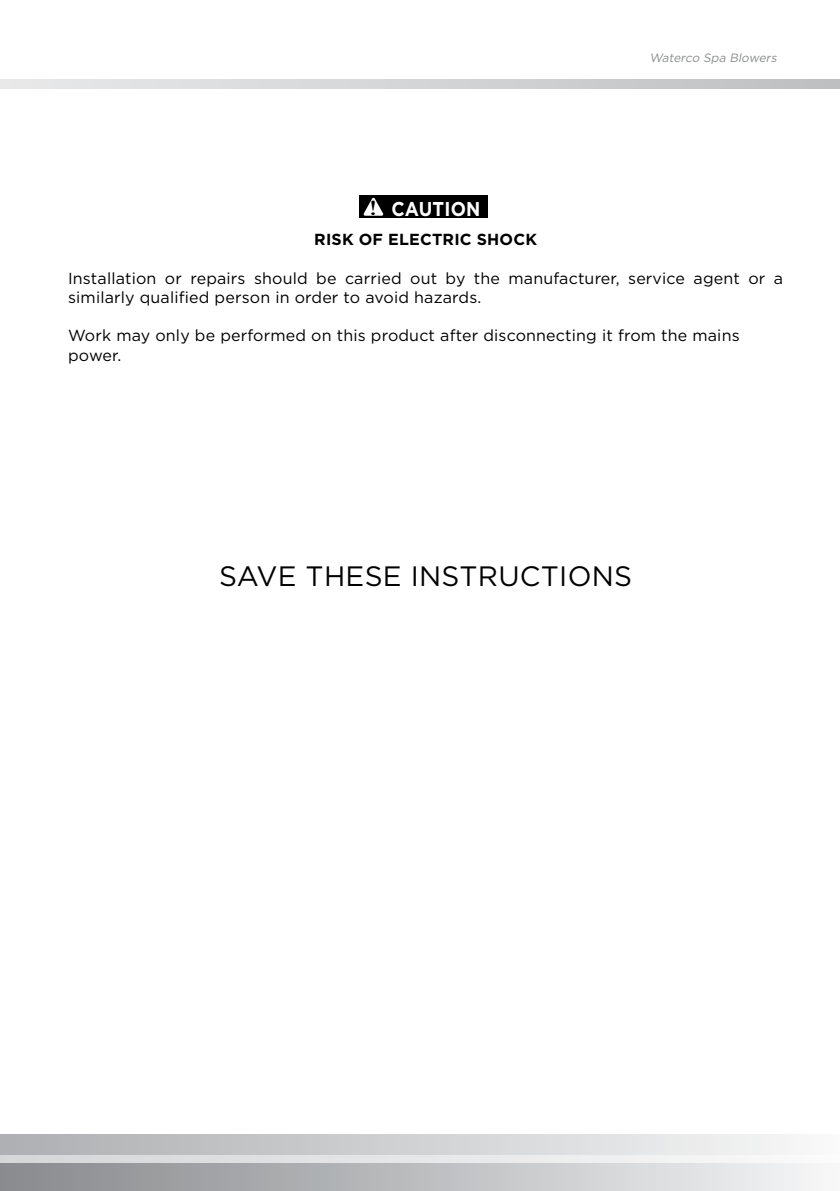
<style>
.page{position:relative;width:840px;height:1191px;background:#fff}
.page>*{position:absolute;margin:0;border:0;box-sizing:border-box;transform-origin:0 0}
.t1{font:28px "Gotham HTF";letter-spacing:.01em;color:#000}
.t2{font:700 20px "Gotham HTF";letter-spacing:.01em;color:#fff;scale:.9 1}
.t3{font:16px/19.2px "Gotham HTF";letter-spacing:.01em;color:#000}
.t4{font:700 16px "Gotham HTF";letter-spacing:.01em;color:#000}
.t5{font:italic 12px "Gotham HTF";color:#8a8c8e}
</style>
<div class="page">
<div style="left:0;top:1162px;width:839px;height:29px;background:linear-gradient(to right,#86888b,#f4f5f6)"></div>
<svg style="left:0;top:1154px;width:790px;height:8px"></svg>
<div style="left:0;top:1134px;width:839px;height:20px;background:linear-gradient(to right,#acaeb1,#f8f8f8)"></div>
<svg style="left:0;top:79px;width:839px;height:10px"></svg>
<div style="left:359px;top:195px;width:128px;height:23px;background:#000"></div>
<svg style="left:363px;top:197px;width:21px;height:19px"></svg>
<p class="t2" style="left:391px;top:197px;width:100px">CAUTION</p>
<p class="t5" style="left:649px;top:51px;width:131px">Waterco Spa Blowers</p>
<p class="t4" style="left:314px;top:230px;width:224px">RISK OF ELECTRIC SHOCK</p>
<p class="t3" style="left:68px;top:268px;width:716px">Installation or repairs should be carried out by the manufacturer, service agent or a similarly qualified person in order to avoid hazards.</p>
<p class="t3" style="left:68px;top:326px;width:672px">Work may only be performed on this product after disconnecting it from the mains power.</p>
<h1 class="t1" style="left:219px;top:561px;width:414px">SAVE THESE INSTRUCTIONS</h1>
</div>
